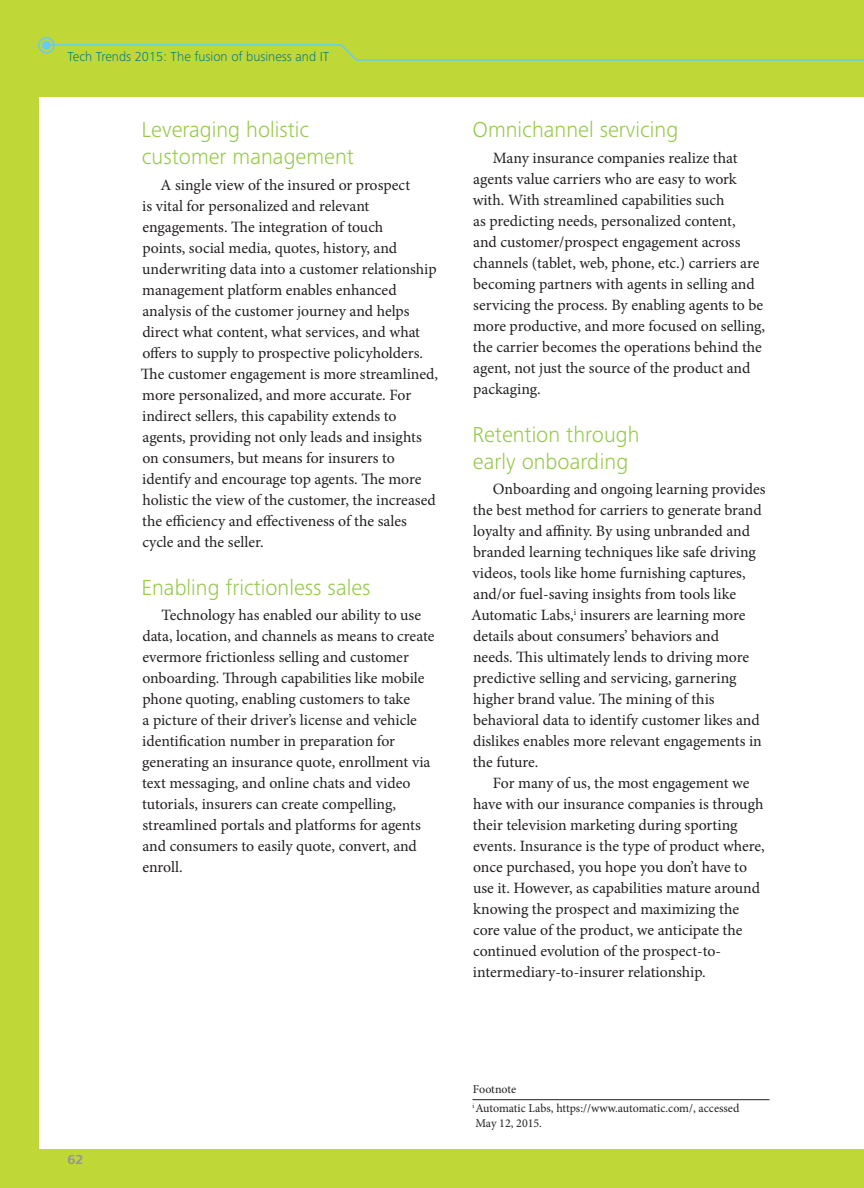
<style>
.page{position:relative;width:864px;height:1188px;background:#fff}
.page>*{position:absolute;margin:0;border:0;box-sizing:border-box;transform-origin:0 0}
.InsuranceHead{font:300 22.5px/27px "Frutiger Next Pro";color:#97ca49}
.InsurancePara{font:15.75px/21px "Minion Pro";letter-spacing:-.005em;color:#231f20}
.t1{font:300 13.5px "Frutiger Next Pro";color:#00847b}
.t2{font:700 13.5px "Frutiger Next Pro";color:#939598}
.t3{font:12px/14.4px "Minion Pro";letter-spacing:-.005em;color:#231f20}
</style>
<div class="page">
<div style="left:0;top:0;width:39px;height:1188px;background:#c0d738"></div>
<div style="left:0;top:0;width:864px;height:96px;background:#c0d738"></div>
<div style="left:0;top:1150px;width:864px;height:38px;background:#c0d738"></div>
<svg style="left:50px;top:44px;width:814px;height:17px"></svg>
<div style="left:42px;top:41px;width:9px;height:9px;background:#63cdf3;border-radius:50%"></div>
<div style="left:38px;top:37px;width:17px;height:17px;border:2px solid #63cdf3;border-radius:50%"></div>
<hr style="left:472px;top:1099px;width:298px;height:1px;background:#231f20">
<p class="t1" style="left:68px;top:49px;width:263px">Tech Trends 2015: The fusion of business and IT</p>
<p class="InsuranceHead" style="left:142px;top:116px;width:214px">Leveraging holistic customer management</p>
<p class="InsurancePara" style="left:141px;top:174px;width:299px;text-indent:20px">A single view of the insured or prospect<br>is vital for personalized and relevant engagements. The integration of touch<br>points, social media, quotes, history, and underwriting data into a customer relationship management platform enables enhanced analysis of the customer journey and helps direct what content, what services, and what offers to supply to prospective policyholders.<br>The customer engagement is more streamlined, more personalized, and more accurate. For indirect sellers, this capability extends to agents, providing not only leads and insights on consumers, but means for insurers to identify and encourage top agents. The more holistic the view of the customer, the increased the efficiency and effectiveness of the sales cycle and the seller.</p>
<p class="InsuranceHead" style="left:142px;top:574px;width:230px">Enabling frictionless sales</p>
<p class="InsurancePara" style="left:142px;top:605px;width:294px;text-indent:19px">Technology has enabled our ability to use data, location, and channels as means to create evermore frictionless selling and customer onboarding. Through capabilities like mobile phone quoting, enabling customers to take<br>a picture of their driver’s license and vehicle identification number in preparation for generating an insurance quote, enrollment via text messaging, and online chats and video tutorials, insurers can create compelling, streamlined portals and platforms for agents and consumers to easily quote, convert, and enroll.</p>
<p class="InsuranceHead" style="left:472px;top:116px;width:207px">Omnichannel servicing</p>
<p class="InsurancePara" style="left:473px;top:147px;width:294px;text-indent:20px">Many insurance companies realize that agents value carriers who are easy to work with. With streamlined capabilities such<br>as predicting needs, personalized content,<br>and customer/prospect engagement across channels (tablet, web, phone, etc.) carriers are becoming partners with agents in selling and servicing the process. By enabling agents to be more productive, and more focused on selling, the carrier becomes the operations behind the agent, not just the source of the product and packaging.</p>
<p class="InsuranceHead" style="left:472px;top:421px;width:169px">Retention through early onboarding</p>
<p class="InsurancePara" style="left:471px;top:479px;width:296px;text-indent:22px">Onboarding and ongoing learning provides the best method for carriers to generate brand loyalty and affinity. By using unbranded and branded learning techniques like safe driving videos, tools like home furnishing captures, and/or fuel-saving insights from tools like Automatic Labs,<sup>i</sup> insurers are learning more details about consumers’ behaviors and<br>needs. This ultimately lends to driving more predictive selling and servicing, garnering higher brand value. The mining of this behavioral data to identify customer likes and dislikes enables more relevant engagements in the future.</p>
<p class="InsurancePara" style="left:473px;top:773px;width:293px;text-indent:20px">For many of us, the most engagement we have with our insurance companies is through their television marketing during sporting events. Insurance is the type of product where, once purchased, you hope you don’t have to use it. However, as capabilities mature around knowing the prospect and maximizing the core value of the product, we anticipate the continued evolution of the prospect-to&shy;intermediary-to-insurer relationship.</p>
<p class="t2" style="left:68px;top:1152px;width:17px">62</p>
<p class="t3" style="left:473px;top:1082px;width:45px">Footnote</p>
<p class="t3" style="left:472px;top:1101px;width:268px"><sup>i</sup> Automatic Labs, https://www.automatic.com/, accessed<br>May 12, 2015.</p>
</div>
